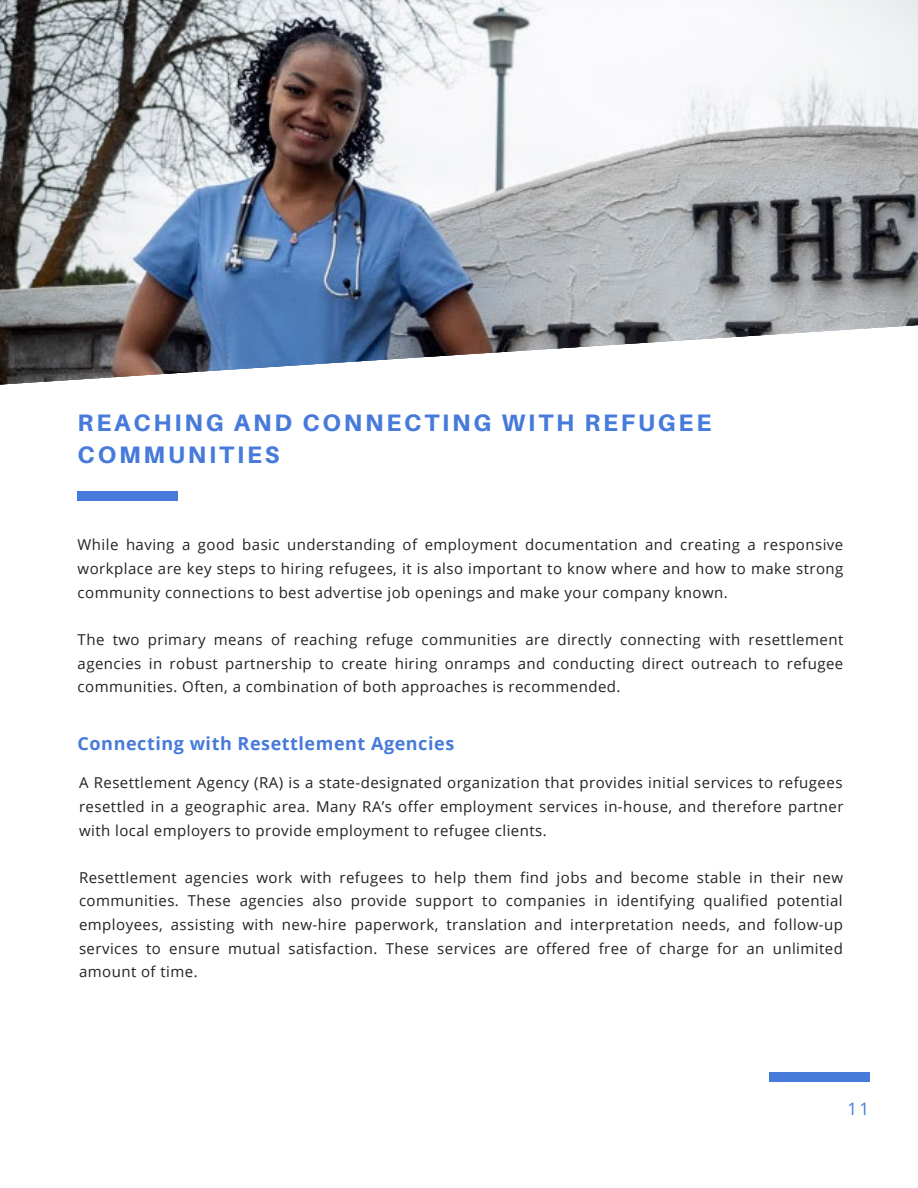
<style>
.page{position:relative;width:918px;height:1188px;background:#fff}
.page>*{position:absolute;margin:0;border:0;box-sizing:border-box;transform-origin:0 0}
.t1{font:800 23.85px/32.7px "Aileron";letter-spacing:.12em;color:#467adb}
.t2{font:700 18px "Open Sans";letter-spacing:.03em;color:#467adb}
.t3{font:17.1px "Open Sans";color:#467adb}
.t4{font:15px/23.7px "Open Sans";letter-spacing:.03em;color:#222;text-align:justify}
</style>
<div class="page">
<div style="left:770px;top:1073px;width:100px;height:9px;background:#467adb"></div>
<img style="left:0;top:0;width:918px;height:317px">
<svg style="left:0;top:317px;width:918px;height:184px"></svg>
<div style="left:78px;top:491px;width:100px;height:9px;background:#467adb"></div>
<p class="t1" style="left:78px;top:406px;width:635px">REACHING AND CONNECTING WITH REFUGEE<br>COMMUNITIES</p>
<p class="t4" style="left:78px;top:533px;width:767px">While having a good basic understanding of employment documentation and creating a responsive workplace are key steps to hiring refugees, it is also important to know where and how to make strong community connections to best advertise job openings and make your company known.</p>
<p class="t4" style="left:78px;top:627px;width:767px">The two primary means of reaching refuge communities are directly connecting with resettlement agencies in robust partnership to create hiring onramps and conducting direct outreach to refugee communities. Often, a combination of both approaches is recommended.</p>
<p class="t2" style="left:78px;top:731px;width:378px">Connecting with Resettlement Agencies</p>
<p class="t4" style="left:79px;top:771px;width:766px">A Resettlement Agency (RA) is a state-designated organization that provides initial services to refugees resettled in a geographic area. Many RA’s offer employment services in-house, and therefore partner with local employers to provide employment to refugee clients.</p>
<p class="t4" style="left:79px;top:865px;width:766px">Resettlement agencies work with refugees to help them find jobs and become stable in their new communities. These agencies also provide support to companies in identifying qualified potential employees, assisting with new-hire paperwork, translation and interpretation needs, and follow-up services to ensure mutual satisfaction. These services are offered free of charge for an unlimited amount of time.</p>
<p class="t3" style="left:848px;top:1096px;width:23px">11</p>
</div>
